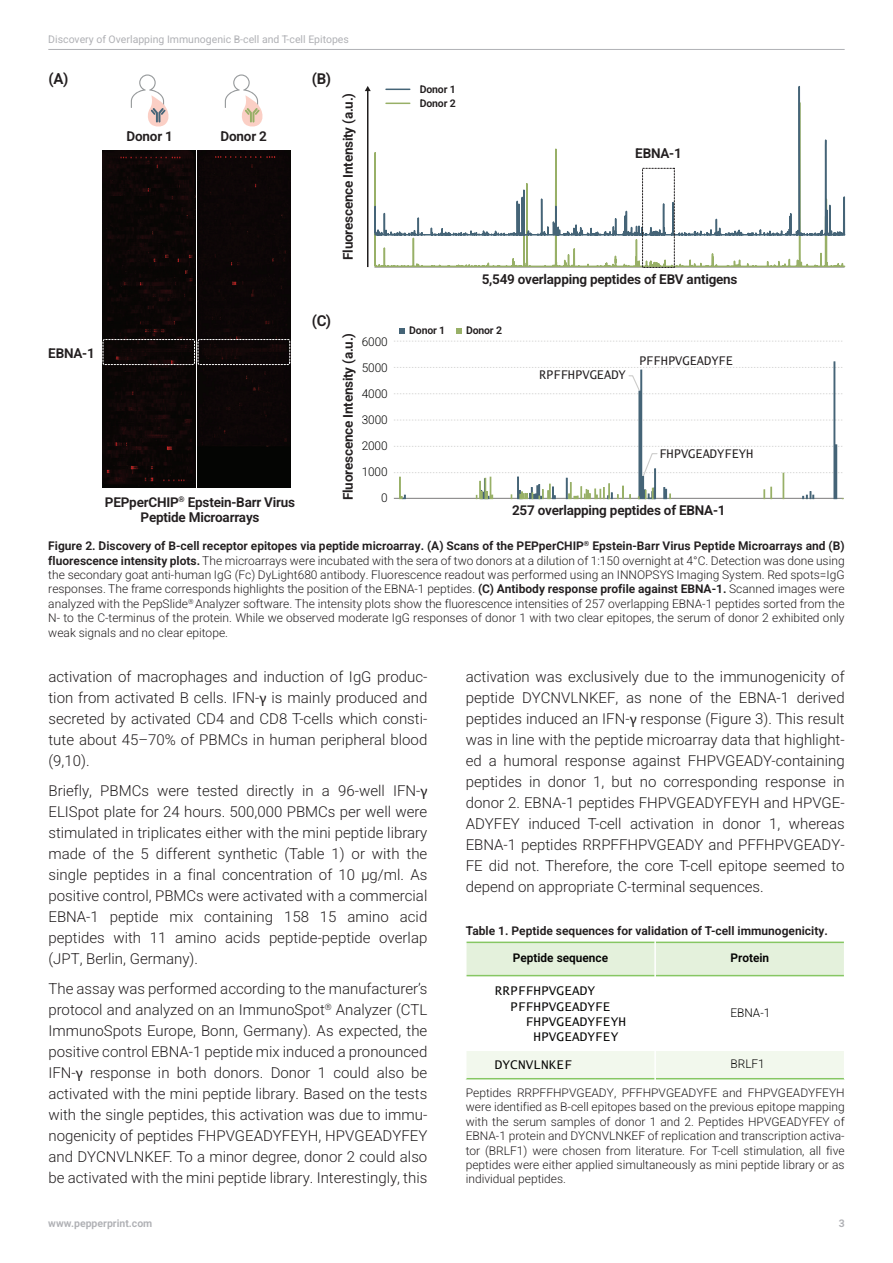
<style>
.page{position:relative;width:893px;height:1263px;background:#fff}
.page>*{position:absolute;margin:0;border:0;box-sizing:border-box;transform-origin:0 0}
.t1{font:300 15px/21px "Heebo";color:#231f20;text-align:justify}
.t2{font:600 15px "Heebo";color:#231f20}
.t3{font:600 13.5px/15px "Heebo";letter-spacing:-.015em;color:#231f20;text-align:center}
.t4{font:300 12px/14.4px "Heebo";color:#231f20;text-align:justify}
.t5{font:12px/15.3px "Lucida Sans Typewriter";letter-spacing:.01em;color:#050504;scale:1.05 1}
.t6{font:600 12px "Heebo";color:#231f20}
.t7{font:12px "Lucida Sans Typewriter";color:#231f20}
.t8{font:300 12px "Heebo";letter-spacing:-.015em;color:#050504}
.t9{font:600 12px "Heebo";color:#050504}
.t10{font:10.5px "Heebo";color:#b0b1b5}
.t11{font:600 10.5px/14px "Heebo";letter-spacing:-.015em;color:#231f20}
.t12{font:600 10.5px "Heebo";color:#b0b1b5}
.s1{font-weight:600}
.s2{font-family:"Myriad Pro";font-weight:400}
.s3{color:#fff}
</style>
<div class="page">
<hr style="left:48px;top:49px;width:797px;height:1px;background:#b0b1b5">
<svg style="left:131px;top:74px;width:38px;height:53px"></svg>
<svg style="left:225px;top:74px;width:38px;height:53px"></svg>
<div style="left:197px;top:150px;width:93px;height:337px;background:#0c0607"></div>
<img style="left:102px;top:150px;width:93px;height:337px">
<svg style="left:102px;top:339px;width:189px;height:26px;background:#1e1817"></svg>
<hr style="left:367px;top:90px;width:1px;height:177px;background:#211e1e">
<svg style="left:365px;top:86px;width:6px;height:5px"></svg>
<svg style="left:374px;top:49px;width:472px;height:1031px"></svg>
<div style="left:642px;top:168px;width:33px;height:100px;border:1px dashed #231f20"></div>
<svg style="left:386px;top:89px;width:24px;height:1px"></svg>
<svg style="left:375px;top:103px;width:470px;height:7px"></svg>
<svg style="left:394px;top:341px;width:450px;height:1px"></svg>
<svg style="left:394px;top:367px;width:450px;height:1px"></svg>
<svg style="left:394px;top:375px;width:450px;height:19px"></svg>
<svg style="left:394px;top:420px;width:450px;height:1px"></svg>
<div style="left:835px;top:444px;width:2px;height:55px;background:#456477;border:1px solid #456477"></div>
<hr style="left:834px;top:361px;width:1px;height:138px;background:#456477">
<div style="left:640px;top:370px;width:2px;height:129px;background:#456477;border:1px solid #456477"></div>
<hr style="left:639px;top:391px;width:1px;height:108px;background:#456477">
<svg style="left:394px;top:446px;width:450px;height:53px"></svg>
<hr style="left:399px;top:477px;width:2px;height:22px;background:#98b067">
<svg style="left:400px;top:328px;width:5px;height:5px"></svg>
<svg style="left:456px;top:328px;width:5px;height:5px"></svg>
<p class="t10" style="left:48px;top:32px;width:302px">Discovery of Overlapping Immunogenic B-cell and T-cell Epitopes</p>
<p class="t2" style="left:48px;top:68px;width:21px">(A)</p>
<p class="t2" style="left:312px;top:68px;width:21px">(B)</p>
<p class="t3" style="left:127px;top:129px;width:48px">Donor 1</p>
<p class="t3" style="left:221px;top:129px;width:48px">Donor 2</p>
<p class="t3" style="left:341px;top:260px;width:169px;rotate:-90deg">Fluorescence Intensity (a.u.)</p>
<p class="t3" style="left:48px;top:346px;width:48px">EBNA-1</p>
<p class="t3" style="left:105px;top:494px;width:192px">PEPperCHIP<sup>®</sup> Epstein-Barr Virus<br>Peptide Microarrays</p>
<p class="t2" style="left:312px;top:310px;width:21px">(C)</p>
<p class="t3" style="left:341px;top:500px;width:169px;rotate:-90deg">Fluorescence Intensity (a.u.)</p>
<p class="t8" style="left:362px;top:333px;width:27px">6000</p>
<p class="t8" style="left:362px;top:359px;width:27px">5000</p>
<p class="t8" style="left:362px;top:385px;width:27px">4000</p>
<p class="t8" style="left:362px;top:411px;width:27px">3000</p>
<p class="t8" style="left:362px;top:437px;width:27px">2000</p>
<p class="t8" style="left:362px;top:463px;width:27px">1000</p>
<p class="t8" style="left:381px;top:489px;width:8px">0</p>
<p class="t11" style="left:420px;top:82px;width:38px">Donor 1<br>Donor 2</p>
<p class="t3" style="left:635px;top:146px;width:48px">EBNA-1</p>
<p class="t3" style="left:482px;top:272px;width:257px">5,549 overlapping peptides of EBV antigens</p>
<p class="t11" style="left:409px;top:323px;width:38px">Donor 1</p>
<p class="t11" style="left:466px;top:323px;width:38px">Donor 2</p>
<p class="t7" style="left:539px;top:368px;width:88px">RPFFHPVGEADY</p>
<p class="t7" style="left:639px;top:354px;width:96px">PFFHPVGEADYFE</p>
<p class="t7" style="left:659px;top:447px;width:96px">FHPVGEADYFEYH</p>
<p class="t3" style="left:512px;top:502px;width:215px">257 overlapping peptides of EBNA-1</p>
<p class="t4" style="left:48px;top:539px;width:798px"><span class="s1">Figure 2. Discovery of B-cell receptor epitopes via peptide microarray. (A) Scans of the PEPperCHIP</span><sup>®</sup> <span class="s1">Epstein-Barr Virus Peptide Microarrays and (B) fluorescence intensity plots.</span> The microarrays were incubated with the sera of two donors at a dilution of 1:150 overnight at 4°C. Detection was done using the secondary goat anti-human IgG (Fc) DyLight680 antibody. Fluorescence readout was performed using an INNOPSYS Imaging System. Red spots=IgG responses. The frame corresponds highlights the position of the EBNA-1 peptides. <span class="s1">(C) Antibody response profile against EBNA-1.</span> Scanned images were analyzed with the PepSlide<sup>®</sup> Analyzer software. The intensity plots show the fluorescence intensities of 257 overlapping EBNA-1 peptides sorted from the N- to the C-terminus of the protein. While we observed moderate IgG responses of donor 1 with two clear epitopes, the serum of donor 2 exhibited only weak signals and no clear epitope.</p>
<p class="t1" style="left:48px;top:666px;width:380px">activation of macrophages and induction of IgG produc&shy;tion from activated B cells. IFN-<span class="s2">γ</span> is mainly produced and secreted by activated CD4 and CD8 T-cells which consti&shy;tute about 45–70% of PBMCs in human peripheral blood (9,10).</p>
<p class="t1" style="left:48px;top:780px;width:380px">Briefly, PBMCs were tested directly in a 96-well IFN-<span class="s2">γ </span>ELISpot plate for 24 hours. 500,000 PBMCs per well were stimulated in triplicates either with the mini peptide library made of the 5 different synthetic (Table 1) or with the single peptides in a final concentration of 10 µg/ml. As positive control, PBMCs were activated with a commercial EBNA-1 peptide mix containing 158 15 amino acid peptides with 11 amino acids peptide-peptide overlap (JPT, Berlin, Germany).</p>
<p class="t1" style="left:48px;top:978px;width:380px">The assay was performed according to the manufacturer’s protocol and analyzed on an ImmunoSpot<sup>®</sup> Analyzer (CTL ImmunoSpots Europe, Bonn, Germany). As expected, the positive control EBNA-1 peptide mix induced a pronounced IFN-<span class="s2">γ</span> response in both donors. Donor 1 could also be activated with the mini peptide library. Based on the tests with the single peptides, this activation was due to immu&shy;nogenicity of peptides FHPVGEADYFEYH, HPVGEADYFEY and DYCNVLNKEF. To a minor degree, donor 2 could also be activated with the mini peptide library. Interestingly, this</p>
<p class="t1" style="left:466px;top:666px;width:380px">activation was exclusively due to the immunogenicity of peptide DYCNVLNKEF, as none of the EBNA-1 derived peptides induced an IFN-<span class="s2">γ</span> response (Figure 3). This result was in line with the peptide microarray data that highlight&shy;ed a humoral response against FHPVGEADY-containing peptides in donor 1, but no corresponding response in donor 2. EBNA-1 peptides FHPVGEADYFEYH and HPVGE-ADYFEY induced T-cell activation in donor 1, whereas EBNA-1 peptides RRPFFHPVGEADY and PFFHPVGEADY-FE did not. Therefore, the core T-cell epitope seemed to depend on appropriate C-terminal sequences.</p>
<p class="t6" style="left:466px;top:922px;width:363px">Table 1. Peptide sequences for validation of T-cell immunogenicity.</p>
<p class="t9" style="left:730px;top:949px;width:40px">Protein</p>
<p class="t9" style="left:513px;top:949px;width:97px">Peptide sequence</p>
<p class="t5" style="left:495px;top:983px;width:126px">RRPFFHPVGEADY <span class="s3">__</span>PFFHPVGEADYFE <span class="s3">____</span>FHPVGEADYFEYH <span class="s3">_____</span>HPVGEADYFEY</p>
<p class="t5" style="left:495px;top:1057px;width:75px">DYCNVLNKEF</p>
<p class="t8" style="left:730px;top:1005px;width:41px">EBNA-1</p>
<p class="t8" style="left:730px;top:1055px;width:36px">BRLF1</p>
<p class="t4" style="left:466px;top:1085px;width:380px">Peptides RRPFFHPVGEADY, PFFHPVGEADYFE and FHPVGEADYFEYH were identified as B-cell epitopes based on the previous epitope mapping with the serum samples of donor 1 and 2. Peptides HPVGEADYFEY of EBNA-1 protein and DYCNVLNKEF of replication and transcription activa&shy;tor (BRLF1) were chosen from literature. For T-cell stimulation, all five peptides were either applied simultaneously as mini peptide library or as individual peptides.</p>
<p class="t12" style="left:48px;top:1216px;width:106px">www.pepperprint.com</p>
<p class="t12" style="left:839px;top:1216px;width:8px">3</p>
</div>
